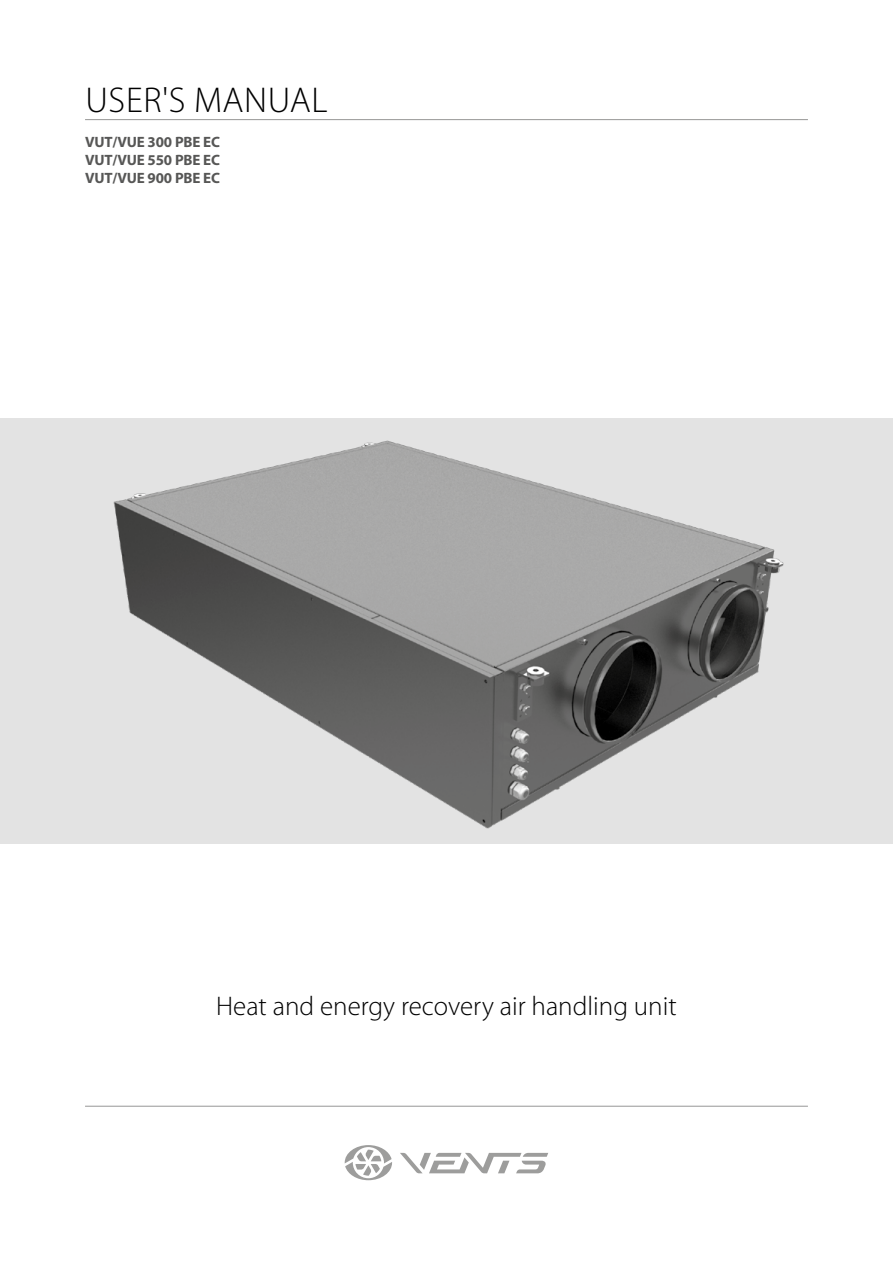
<style>
.page{position:relative;width:893px;height:1263px;background:#fff}
.page>*{position:absolute;margin:0;border:0;box-sizing:border-box;transform-origin:0 0}
.t1{font:300 36px "Myriad Pro";letter-spacing:.02em;color:#000}
.t2{font:300 27px "Myriad Pro";color:#000}
.t3{font:700 15px/18px "Myriad Pro";letter-spacing:-.01em;color:#575756;text-align:justify}
</style>
<div class="page">
<svg style="left:400px;top:1153px;width:148px;height:20px"></svg>
<svg style="left:345px;top:1145px;width:47px;height:35px"></svg>
<hr style="left:85px;top:119px;width:723px;height:1px;background:#9d9d9c">
<div style="left:0;top:419px;width:893px;height:425px;background:#e3e3e3"></div>
<hr style="left:85px;top:1106px;width:723px;height:1px;background:#9d9d9c">
<img style="left:93px;top:418px;width:715px;height:411px">
<h1 class="t1" style="left:85px;top:80px;width:244px">USER'S MANUAL</h1>
<p class="t3" style="left:85px;top:133px;width:136px">VUT/VUE 300 PBE EC VUT/VUE 550 PBE EC VUT/VUE 900 PBE EC</p>
<h2 class="t2" style="left:216px;top:991px;width:462px">Heat and energy recovery air handling unit</h2>
</div>
